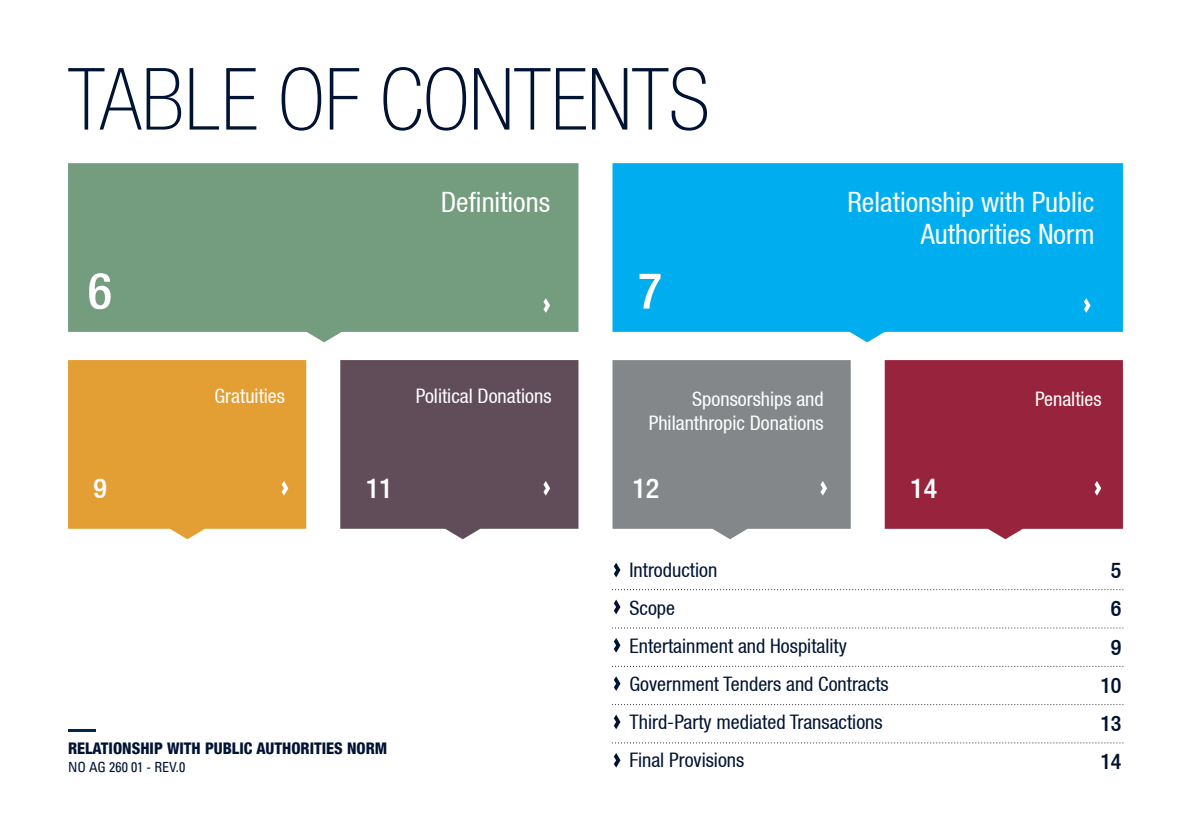
<style>
.page{position:relative;width:1191px;height:840px;background:#fff}
.page>*{position:absolute;margin:0;border:0;box-sizing:border-box;transform-origin:0 0}
.t1{font:100 condensed 86px "Helvetica 37";color:#001332}
.t2{font:500 condensed 50px "Helvetica 67";color:#fff}
.t3{font:condensed 28px/32px "Helvetica 57";color:#fff;text-align:right}
.t4{font:500 condensed 28px "Helvetica 67";color:#fff}
.t5{font:500 condensed 22px/38px "Helvetica 67";color:#001332;text-align:center}
.t6{font:condensed 20px/38px "Helvetica 57";color:#001332}
.t7{font:condensed 20px/24px "Helvetica 57";color:#fff;text-align:right}
.t8{font:800 condensed 16px "Helvetica 87";color:#001332}
.t9{font:condensed 14px "Univers LT";color:#001332}
</style>
<div class="page">
<div style="left:68px;top:163px;width:510px;height:179px;background:#749c7e"></div>
<div style="left:612px;top:163px;width:511px;height:179px;background:#00aeef"></div>
<svg style="left:68px;top:360px;width:238px;height:179px;background:#e4a33e"></svg>
<div style="left:612px;top:360px;width:238px;height:179px;background:#838789"></div>
<div style="left:340px;top:360px;width:238px;height:179px;background:#604d59"></div>
<svg style="left:884px;top:360px;width:239px;height:179px;background:#9c2f48"></svg>
<svg style="left:612px;top:589px;width:511px;height:1px"></svg>
<svg style="left:612px;top:627px;width:511px;height:1px"></svg>
<svg style="left:612px;top:665px;width:511px;height:1px"></svg>
<svg style="left:612px;top:742px;width:511px;height:1px"></svg>
<svg style="left:614px;top:562px;width:6px;height:15px"></svg>
<svg style="left:543px;top:298px;width:7px;height:15px"></svg>
<svg style="left:543px;top:480px;width:7px;height:15px"></svg>
<svg style="left:820px;top:480px;width:7px;height:15px"></svg>
<svg style="left:1094px;top:480px;width:7px;height:15px"></svg>
<svg style="left:282px;top:480px;width:6px;height:15px"></svg>
<svg style="left:1084px;top:298px;width:6px;height:15px"></svg>
<svg style="left:614px;top:599px;width:6px;height:15px"></svg>
<svg style="left:614px;top:638px;width:6px;height:14px"></svg>
<svg style="left:614px;top:676px;width:6px;height:14px"></svg>
<svg style="left:614px;top:714px;width:6px;height:14px"></svg>
<svg style="left:614px;top:753px;width:6px;height:14px"></svg>
<hr style="left:68px;top:729px;width:27px;height:2px;background:#002747">
<h1 class="t1" style="left:68px;top:51px;width:643px">TABLE OF CONTENTS</h1>
<h2 class="t2" style="left:88px;top:261px;width:25px">6</h2>
<h3 class="t3" style="left:441px;top:185px;width:111px">Definitions</h3>
<h2 class="t2" style="left:638px;top:261px;width:25px">7</h2>
<h3 class="t3" style="left:847px;top:185px;width:249px">Relationship with Public<br>Authorities Norm</h3>
<p class="t7" style="left:214px;top:383px;width:72px">Gratuities</p>
<p class="t7" style="left:416px;top:383px;width:137px">Political Donations</p>
<p class="t7" style="left:649px;top:386px;width:176px">Sponsorships and<br>Philanthropic Donations</p>
<p class="t7" style="left:1035px;top:386px;width:68px">Penalties</p>
<h3 class="t4" style="left:94px;top:471px;width:15px">9</h3>
<h3 class="t4" style="left:366px;top:471px;width:28px">11</h3>
<h3 class="t4" style="left:632px;top:471px;width:28px">12</h3>
<h3 class="t4" style="left:910px;top:471px;width:28px">14</h3>
<p class="t8" style="left:68px;top:737px;width:321px">RELATIONSHIP WITH PUBLIC AUTHORITIES NORM</p>
<p class="t9" style="left:68px;top:757px;width:119px">NO AG 260 01 - REV.0</p>
<p class="t6" style="left:629px;top:550px;width:261px">Introduction<br>Scope<br>Entertainment and Hospitality<br>Government Tenders and Contracts<br>Third-Party mediated Transactions<br>Final Provisions</p>
<p class="t5" style="left:1100px;top:551px;width:23px">5<br>6<br>9<br>10<br>13<br>14</p>
</div>
